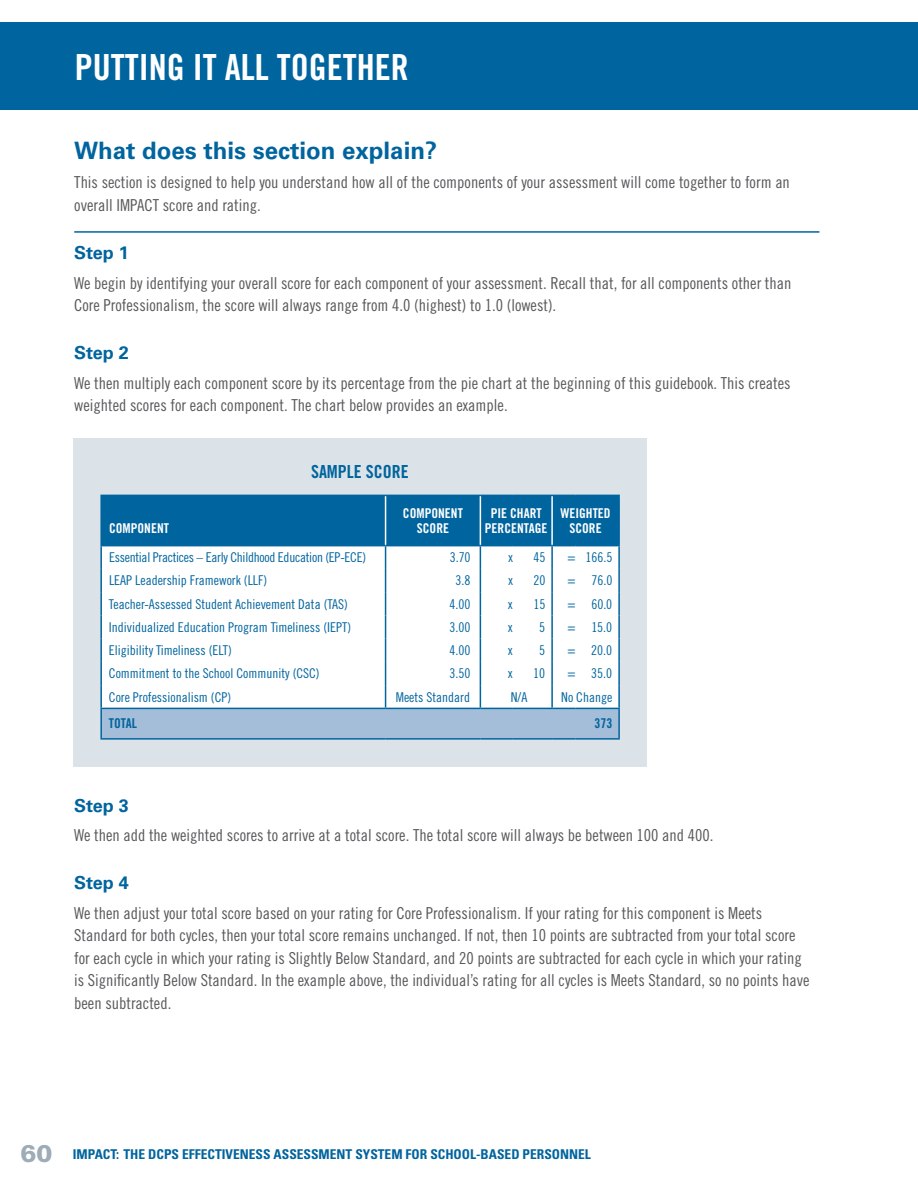
<style>
.page{position:relative;width:918px;height:1188px;background:#fff}
.page>*{position:absolute;margin:0;border:0;box-sizing:border-box;transform-origin:0 0}
.blue_bar_title{font:36px "Trade Gothic LT Std Bd Cn 20";color:#fff}
.Subhead_1{font:700 24px "Univers LT Std";color:#00649e}
.Subhead_1-2{font:700 18px "Univers LT Std";color:#00649e}
.t1{font:18px "Trade Gothic LT Std Bd Cn 20";color:#00649e}
.Body_Text{font:16.5px/22.5px "Trade Gothic LT Std Cn 18";color:#57585a}
.t2{font:13.5px "Trade Gothic LT Std Cn 18";color:#00649e}
.t3{font:700 condensed 13.5px "Univers LT Std";color:#00649e}
.t4{font:13.5px/15px "Trade Gothic LT Std Bd Cn 20";color:#fff;text-align:center}
.t5{font:13.5px "Trade Gothic LT Std Cn 18";letter-spacing:-.02em;color:#00649e}
.t6{font:13.5px "Trade Gothic LT Std Bd Cn 20";color:#00649e}
.s1{font-weight:900;font-stretch:normal;font-size:24px;color:#9eacb7}
</style>
<div class="page">
<div style="left:198px;top:23px;width:720px;height:87px;background:#00649e"></div>
<div style="left:0;top:23px;width:210px;height:87px;background:#00649e"></div>
<hr style="left:74px;top:231px;width:745px;height:2px;background:#00649e">
<div style="left:73px;top:438px;width:574px;height:329px;background:#dce3e8"></div>
<hr style="left:100px;top:496px;width:2px;height:49px;background:#00649e">
<hr style="left:100px;top:495px;width:286px;height:1px;background:#00649e">
<hr style="left:576px;top:495px;width:44px;height:1px;background:#00649e">
<hr style="left:618px;top:496px;width:2px;height:49px;background:#00649e">
<hr style="left:100px;top:546px;width:2px;height:23px;background:#00649e">
<hr style="left:100px;top:569px;width:2px;height:23px;background:#00649e">
<hr style="left:100px;top:592px;width:2px;height:23px;background:#00649e">
<hr style="left:100px;top:615px;width:2px;height:24px;background:#00649e">
<hr style="left:100px;top:639px;width:2px;height:23px;background:#00649e">
<hr style="left:100px;top:662px;width:2px;height:23px;background:#00649e">
<hr style="left:100px;top:685px;width:2px;height:23px;background:#00649e">
<hr style="left:100px;top:545px;width:286px;height:1px;background:#00649e">
<hr style="left:576px;top:545px;width:44px;height:1px;background:#00649e">
<hr style="left:618px;top:546px;width:2px;height:23px;background:#00649e">
<hr style="left:618px;top:569px;width:2px;height:23px;background:#00649e">
<hr style="left:618px;top:592px;width:2px;height:23px;background:#00649e">
<hr style="left:618px;top:615px;width:2px;height:24px;background:#00649e">
<hr style="left:618px;top:639px;width:2px;height:23px;background:#00649e">
<hr style="left:618px;top:662px;width:2px;height:23px;background:#00649e">
<hr style="left:618px;top:685px;width:2px;height:23px;background:#00649e">
<hr style="left:100px;top:709px;width:2px;height:29px;background:#00649e">
<hr style="left:100px;top:708px;width:286px;height:1px;background:#00649e">
<hr style="left:100px;top:738px;width:286px;height:2px;background:#00649e">
<hr style="left:386px;top:738px;width:94px;height:2px;background:#00649e">
<hr style="left:480px;top:738px;width:33px;height:2px;background:#00649e">
<hr style="left:513px;top:738px;width:39px;height:2px;background:#00649e">
<hr style="left:618px;top:709px;width:2px;height:29px;background:#00649e">
<svg style="left:101px;top:495px;width:518px;height:244px;background:#bad4e4"></svg>
<hr style="left:576px;top:708px;width:44px;height:1px;background:#00649e">
<hr style="left:552px;top:738px;width:24px;height:2px;background:#00649e">
<hr style="left:576px;top:738px;width:44px;height:2px;background:#00649e">
<p class="blue_bar_title" style="left:75px;top:46px;width:335px">PUTTING IT ALL TOGETHER</p>
<p class="Subhead_1" style="left:74px;top:137px;width:364px">What does this section explain?</p>
<p class="Body_Text" style="left:74px;top:171px;width:717px">This section is designed to help you understand how all of the components of your assessment will come together to form an overall IMPACT score and rating.</p>
<p class="Subhead_1-2" style="left:74px;top:242px;width:56px">Step 1</p>
<p class="Body_Text" style="left:74px;top:271px;width:719px">We begin by identifying your overall score for each component of your assessment. Recall that, for all components other than<br>Core Professionalism, the score will always range from 4.0 (highest) to 1.0 (lowest).</p>
<p class="Subhead_1-2" style="left:74px;top:343px;width:56px">Step 2</p>
<p class="Body_Text" style="left:74px;top:371px;width:718px">We then multiply each component score by its percentage from the pie chart at the beginning of this guidebook. This creates weighted scores for each component. The chart below provides an example.</p>
<p class="t4" style="left:109px;top:520px;width:61px">COMPONENT</p>
<p class="t1" style="left:311px;top:460px;width:99px">SAMPLE SCORE</p>
<p class="t4" style="left:403px;top:505px;width:61px">COMPONENT<br>SCORE</p>
<p class="t4" style="left:485px;top:505px;width:64px">PIE CHART<br>PERCENTAGE</p>
<p class="t4" style="left:560px;top:505px;width:52px">WEIGHTED<br>SCORE</p>
<p class="t5" style="left:109px;top:549px;width:259px">Essential Practices – Early Childhood Education (EP-ECE)</p>
<p class="t2" style="left:450px;top:549px;width:22px">3.70</p>
<p class="t2" style="left:508px;top:549px;width:6px">x</p>
<p class="t2" style="left:533px;top:549px;width:13px">45</p>
<p class="t2" style="left:568px;top:549px;width:10px">=</p>
<p class="t2" style="left:585px;top:549px;width:28px">166.5</p>
<p class="t2" style="left:109px;top:573px;width:160px">LEAP Leadership Framework (LLF)</p>
<p class="t2" style="left:456px;top:573px;width:16px">3.8</p>
<p class="t2" style="left:508px;top:573px;width:6px">x</p>
<p class="t2" style="left:533px;top:573px;width:13px">20</p>
<p class="t2" style="left:568px;top:573px;width:10px">=</p>
<p class="t2" style="left:591px;top:573px;width:22px">76.0</p>
<p class="t2" style="left:109px;top:596px;width:240px">Teacher-Assessed Student Achievement Data (TAS)</p>
<p class="t2" style="left:450px;top:596px;width:22px">4.00</p>
<p class="t2" style="left:508px;top:596px;width:6px">x</p>
<p class="t2" style="left:533px;top:596px;width:13px">15</p>
<p class="t2" style="left:568px;top:596px;width:10px">=</p>
<p class="t2" style="left:591px;top:596px;width:22px">60.0</p>
<p class="t2" style="left:109px;top:619px;width:244px">Individualized Education Program Timeliness (IEPT)</p>
<p class="t2" style="left:450px;top:619px;width:22px">3.00</p>
<p class="t2" style="left:508px;top:619px;width:6px">x</p>
<p class="t2" style="left:539px;top:619px;width:7px">5</p>
<p class="t2" style="left:568px;top:619px;width:10px">=</p>
<p class="t2" style="left:591px;top:619px;width:22px">15.0</p>
<p class="t2" style="left:109px;top:642px;width:124px">Eligibility Timeliness (ELT)</p>
<p class="t2" style="left:450px;top:642px;width:22px">4.00</p>
<p class="t2" style="left:508px;top:642px;width:6px">x</p>
<p class="t2" style="left:539px;top:642px;width:7px">5</p>
<p class="t2" style="left:568px;top:642px;width:10px">=</p>
<p class="t2" style="left:591px;top:642px;width:22px">20.0</p>
<p class="t2" style="left:109px;top:666px;width:212px">Commitment to the School Community (CSC)</p>
<p class="t2" style="left:450px;top:666px;width:22px">3.50</p>
<p class="t2" style="left:508px;top:666px;width:6px">x</p>
<p class="t2" style="left:533px;top:666px;width:13px">10</p>
<p class="t2" style="left:568px;top:666px;width:10px">=</p>
<p class="t2" style="left:591px;top:666px;width:22px">35.0</p>
<p class="t2" style="left:109px;top:689px;width:124px">Core Professionalism (CP)</p>
<p class="t2" style="left:396px;top:689px;width:76px">Meets Standard</p>
<p class="t2" style="left:511px;top:689px;width:18px">N/A</p>
<p class="t2" style="left:561px;top:689px;width:52px">No Change</p>
<p class="t6" style="left:109px;top:715px;width:30px">TOTAL</p>
<p class="t6" style="left:594px;top:715px;width:19px">373</p>
<p class="Subhead_1-2" style="left:74px;top:795px;width:56px">Step 3</p>
<p class="Body_Text" style="left:74px;top:824px;width:641px">We then add the weighted scores to arrive at a total score. The total score will always be between 100 and 400.</p>
<p class="Subhead_1-2" style="left:74px;top:873px;width:56px">Step 4</p>
<p class="Body_Text" style="left:74px;top:901px;width:737px">We then adjust your total score based on your rating for Core Professionalism. If your rating for this component is Meets Standard for both cycles, then your total score remains unchanged. If not, then 10 points are subtracted from your total score for each cycle in which your rating is Slightly Below Standard, and 20 points are subtracted for each cycle in which your rating is Significantly Below Standard. In the example above, the individual’s rating for all cycles is Meets Standard, so no points have been subtracted.</p>
<p class="t3" style="left:20px;top:1145px;width:572px"><span class="s1">60</span> IMPACT: THE DCPS EFFECTIVENESS ASSESSMENT SYSTEM FOR SCHOOL-BASED PERSONNEL</p>
</div>
